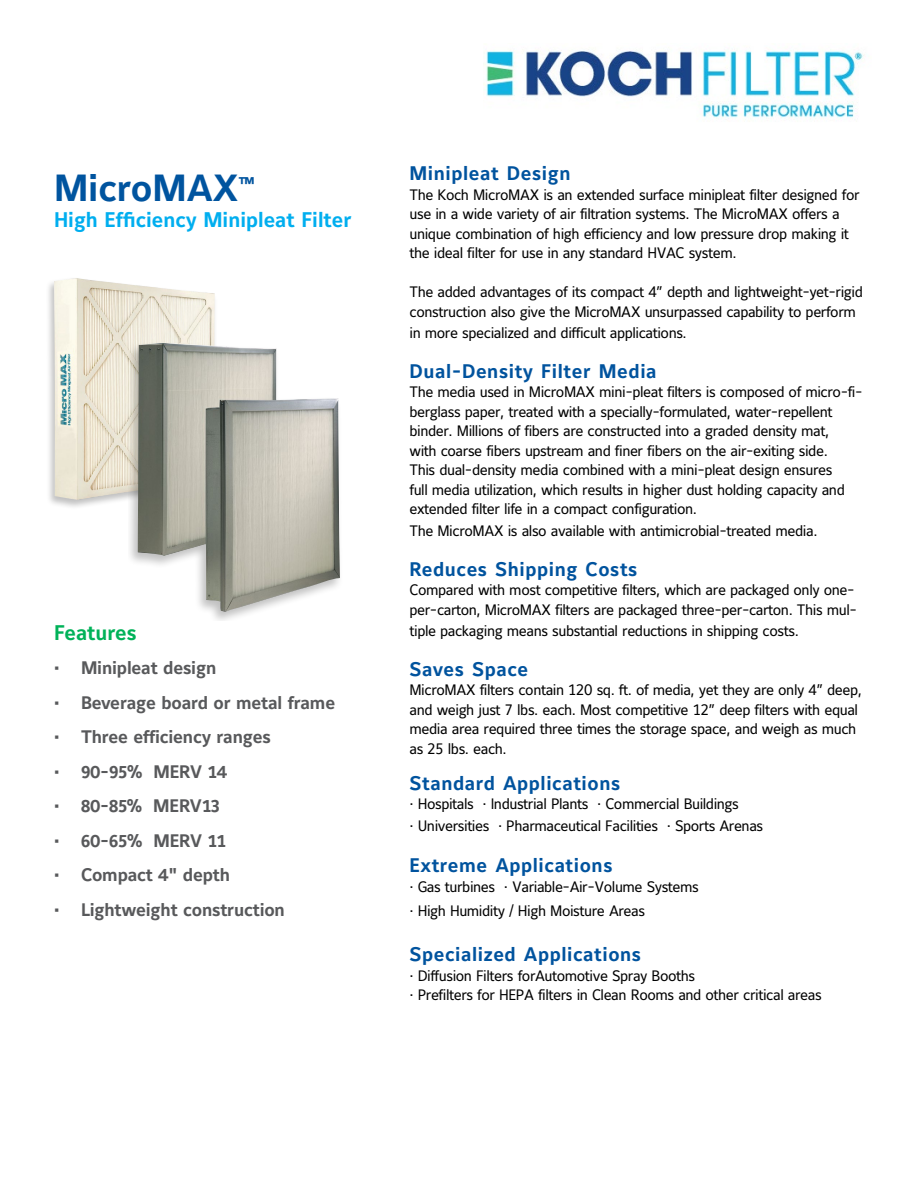
<style>
.page{position:relative;width:918px;height:1188px;background:#fff}
.page>*{position:absolute;margin:0;border:0;box-sizing:border-box;transform-origin:0 0}
.t1{font:700 37.5px "Maurea Jci Tf ML";color:#00549f}
.t2{font:700 21px "Maurea Jci Tf ML";color:#00aeef}
.t3{font:700 21px "Maurea Jci Lf ML";color:#00b259}
.t4{font:700 19.5px "Maurea Jci Tf ML";letter-spacing:.03em;color:#00539e}
.t5{font:700 18px "Maurea Jci Lf ML";letter-spacing:-.01em;color:#58595b}
.t6{font:700 16.5px "Maurea Jci Tf ML";color:#00549f}
.t7{font:15px/19.5px "Maurea Jci Tf ML";letter-spacing:-.03em;color:#000101}
</style>
<div class="page">
<img style="left:484px;top:51px;width:380px;height:69px">
<div style="left:45px;top:276px;width:173px;height:234px;background:#000;opacity:.25"></div>
<img style="left:54px;top:278px;width:161px;height:222px">
<div style="left:129px;top:340px;width:215px;height:281px;background:#000;opacity:.25"></div>
<img style="left:138px;top:343px;width:202px;height:269px">
<h1 class="t1" style="left:54px;top:166px;width:186px">MicroMAX</h1>
<p class="t6" style="left:239px;top:174px;width:17px">™</p>
<h2 class="t2" style="left:54px;top:207px;width:299px">High Efficiency Minipleat Filter</h2>
<h2 class="t3" style="left:54px;top:620px;width:84px">Features</h2>
<p class="t5" style="left:54px;top:657px;width:164px">• Minipleat design</p>
<p class="t5" style="left:54px;top:692px;width:283px">• Beverage board or metal frame</p>
<p class="t5" style="left:54px;top:726px;width:218px">• Three efficiency ranges</p>
<p class="t5" style="left:54px;top:761px;width:175px">• 90-95% MERV 14</p>
<p class="t5" style="left:54px;top:795px;width:167px">• 80-85% MERV13</p>
<p class="t5" style="left:54px;top:830px;width:173px">• 60-65% MERV 11</p>
<p class="t5" style="left:54px;top:864px;width:178px">• Compact 4" depth</p>
<p class="t5" style="left:54px;top:899px;width:232px">• Lightweight construction</p>
<h3 class="t4" style="left:410px;top:162px;width:163px">Minipleat Design</h3>
<p class="t7" style="left:410px;top:185px;width:452px">The Koch MicroMAX is an extended surface minipleat filter designed for use in a wide variety of air filtration systems. The MicroMAX offers a unique combination of high efficiency and low pressure drop making it the ideal filter for use in any standard HVAC system.</p>
<p class="t7" style="left:410px;top:282px;width:455px">The added advantages of its compact 4” depth and lightweight-yet-rigid construction also give the MicroMAX unsurpassed capability to perform</p>
<p class="t7" style="left:410px;top:323px;width:279px">in more specialized and difficult applications.</p>
<h3 class="t4" style="left:410px;top:359px;width:249px">Dual-Density Filter Media</h3>
<p class="t7" style="left:410px;top:382px;width:455px">The media used in MicroMAX mini-pleat filters is composed of micro-fi&shy;berglass paper, treated with a specially-formulated, water-repellent binder. Millions of fibers are constructed into a graded density mat,<br>with coarse fibers upstream and finer fibers on the air-exiting side.<br>This dual-density media combined with a mini-pleat design ensures<br>full media utilization, which results in higher dust holding capacity and extended filter life in a compact configuration.</p>
<p class="t7" style="left:410px;top:521px;width:410px">The MicroMAX is also available with antimicrobial-treated media.</p>
<h3 class="t4" style="left:410px;top:557px;width:229px">Reduces Shipping Costs</h3>
<p class="t7" style="left:410px;top:580px;width:449px">Compared with most competitive filters, which are packaged only one&shy;per-carton, MicroMAX filters are packaged three-per-carton. This mul-</p>
<p class="t7" style="left:410px;top:621px;width:391px">tiple packaging means substantial reductions in shipping costs.</p>
<h3 class="t4" style="left:410px;top:657px;width:120px">Saves Space</h3>
<p class="t7" style="left:410px;top:680px;width:454px">MicroMAX filters contain 120 sq. ft. of media, yet they are only 4” deep, and weigh just 7 lbs. each. Most competitive 12” deep filters with equal media area required three times the storage space, and weigh as much as 25 lbs. each.</p>
<h3 class="t4" style="left:410px;top:771px;width:212px">Standard Applications</h3>
<p class="t7" style="left:410px;top:793px;width:355px;line-height:21.6px">· Hospitals · Industrial Plants · Commercial Buildings<br>· Universities · Pharmaceutical Facilities · Sports Arenas</p>
<h3 class="t4" style="left:410px;top:854px;width:205px">Extreme Applications</h3>
<p class="t7" style="left:410px;top:875px;width:291px;line-height:24px">· Gas turbines · Variable-Air-Volume Systems · High Humidity / High Moisture Areas</p>
<h3 class="t4" style="left:410px;top:943px;width:233px">Specialized Applications</h3>
<p class="t7" style="left:410px;top:966px;width:414px">· Diffusion Filters forAutomotive Spray Booths<br>· Prefilters for HEPA filters in Clean Rooms and other critical areas</p>
</div>
